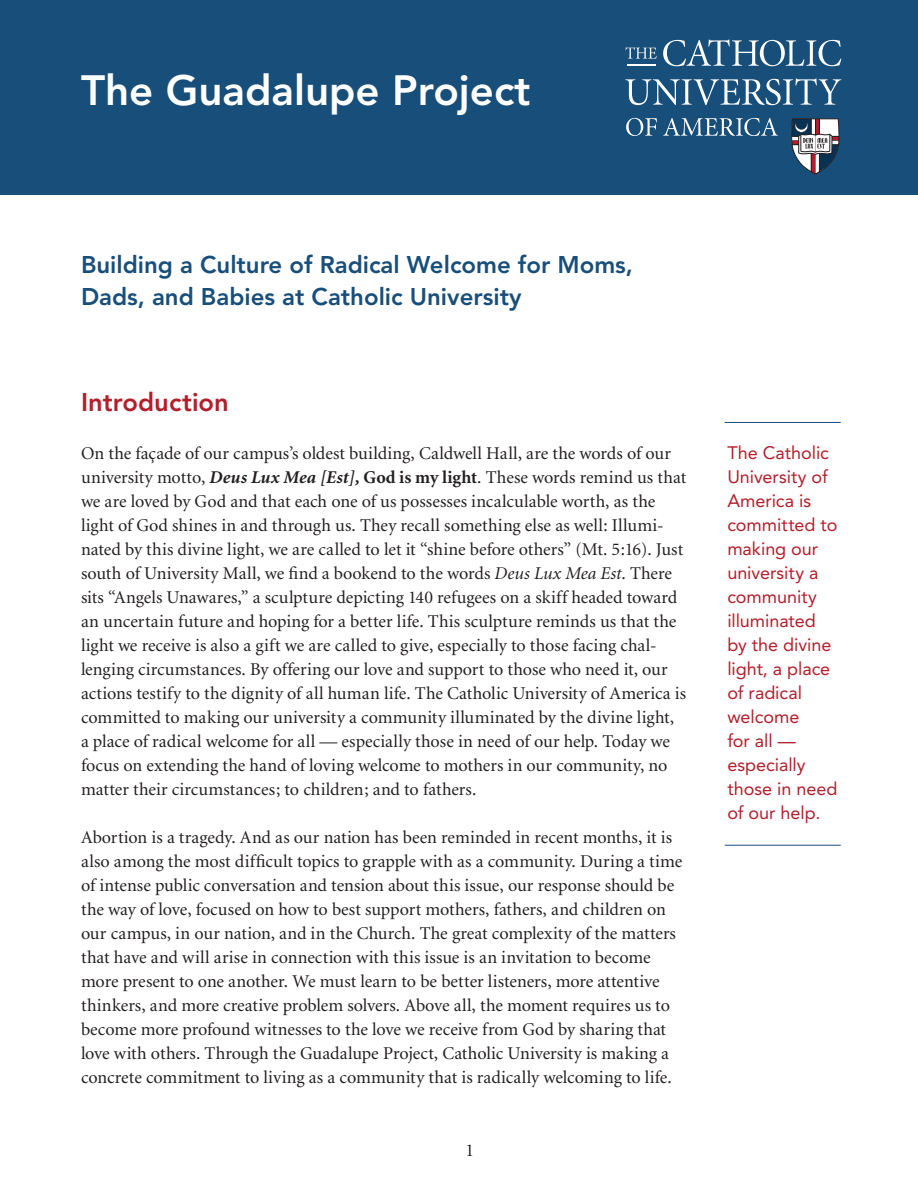
<style>
.page{position:relative;width:918px;height:1188px;background:#fff}
.page>*{position:absolute;margin:0;border:0;box-sizing:border-box;transform-origin:0 0}
.t1{font:800 42px "Avenir";color:#fff}
.t2{font:800 25.5px "Avenir";color:#b11f2b}
.t3{font:800 24px/31.5px "Avenir";color:#184e7a}
.t4{font:18px/24px "Minion";color:#231f20}
.t5{font:18px/24px "Avenir";color:#b11f2b}
.s1{font-weight:700;font-style:italic}
.s2{font-weight:700}
.s3{font-style:italic}
</style>
<div class="page">
<div style="left:0;top:0;width:918px;height:194px;background:#184e7a"></div>
<svg style="left:626px;top:118px;width:152px;height:18px"></svg>
<svg style="left:625px;top:78px;width:216px;height:27px"></svg>
<svg style="left:663px;top:39px;width:178px;height:27px"></svg>
<svg style="left:626px;top:47px;width:31px;height:12px"></svg>
<svg style="left:628px;top:65px;width:28px;height:1px"></svg>
<svg style="left:791px;top:118px;width:49px;height:57px"></svg>
<hr style="left:725px;top:422px;width:116px;height:1px;background:#184e7a">
<hr style="left:725px;top:845px;width:116px;height:1px;background:#184e7a">
<p class="t1" style="left:81px;top:65px;width:451px">The Guadalupe Project</p>
<p class="t3" style="left:81px;top:249px;width:554px">Building a Culture of Radical Welcome for Moms,<br>Dads, and Babies at Catholic University</p>
<p class="t2" style="left:81px;top:387px;width:149px">Introduction</p>
<p class="t4" style="left:81px;top:442px;width:607px">On the façade of our campus’s oldest building, Caldwell Hall, are the words of our university motto, <span class="s1">Deus Lux Mea [Est],</span> <span class="s2">God is my light</span>. These words remind us that we are loved by God and that each one of us possesses incalculable worth, as the light of God shines in and through us. They recall something else as well: Illumi&shy;nated by this divine light, we are called to let it “shine before others” (Mt. 5:16). Just south of University Mall, we find a bookend to the words <span class="s3">Deus Lux Mea Est</span>. There sits “Angels Unawares,” a sculpture depicting 140 refugees on a skiff headed toward an uncertain future and hoping for a better life. This sculpture reminds us that the light we receive is also a gift we are called to give, especially to those facing chal&shy;lenging circumstances. By offering our love and support to those who need it, our actions testify to the dignity of all human life. The Catholic University of America is committed to making our university a community illuminated by the divine light, a place of radical welcome for all — especially those in need of our help. Today we focus on extending the hand of loving welcome to mothers in our community, no matter their circumstances; to children; and to fathers.</p>
<p class="t4" style="left:81px;top:826px;width:603px">Abortion is a tragedy. And as our nation has been reminded in recent months, it is also among the most difficult topics to grapple with as a community. During a time of intense public conversation and tension about this issue, our response should be the way of love, focused on how to best support mothers, fathers, and children on our campus, in our nation, and in the Church. The great complexity of the matters that have and will arise in connection with this issue is an invitation to become more present to one another. We must learn to be better listeners, more attentive thinkers, and more creative problem solvers. Above all, the moment requires us to become more profound witnesses to the love we receive from God by sharing that love with others. Through the Guadalupe Project, Catholic University is making a concrete commitment to living as a community that is radically welcoming to life.</p>
<p class="t4" style="left:465px;top:1139px;width:10px">1</p>
<p class="t5" style="left:727px;top:441px;width:112px">The Catholic<br>University of<br>America is committed to making our university a community</p>
<p class="t5" style="left:727px;top:609px;width:106px">illuminated by the divine light, a place of radical</p>
<p class="t5" style="left:727px;top:705px;width:73px">welcome</p>
<p class="t5" style="left:727px;top:729px;width:70px">for all —</p>
<p class="t5" style="left:727px;top:753px;width:111px">especially those in need of our help.</p>
</div>
